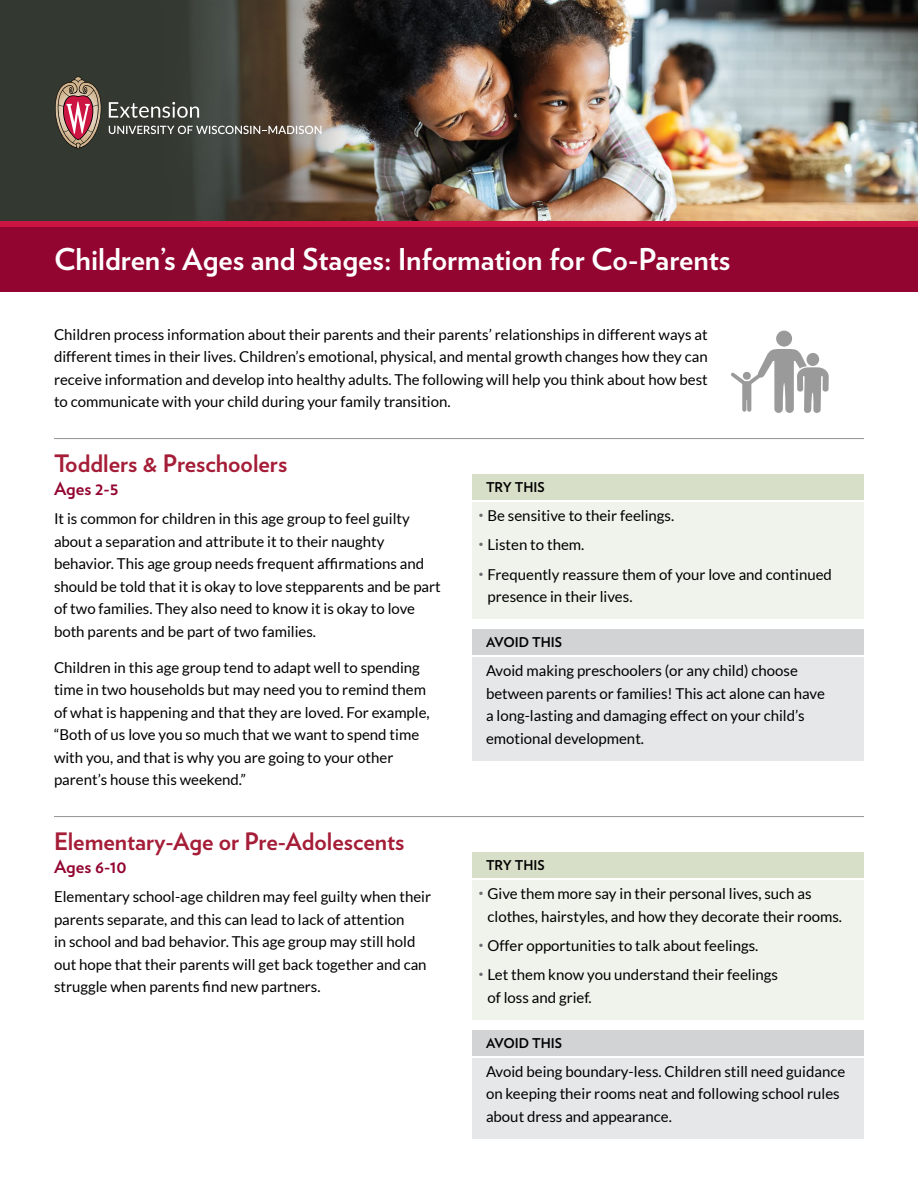
<style>
.page{position:relative;width:918px;height:1188px;background:#fff}
.page>*{position:absolute;margin:0;border:0;box-sizing:border-box;transform-origin:0 0}
.h1_doc_title{font:700 30px "Verlag";color:#fff}
.h2_1_col{font:700 24px "Verlag";color:#a51d37}
.h2_ages_1_col{font:700 18px "Verlag";color:#920530}
.p_span_columns{font:15px/22.5px "Lato";color:#000}
.p_do_bullet_list{font:15px/22.5px "Lato";color:#000}
.p_avoid{font:15px/22.5px "Lato";color:#000}
.h3_avoid_1_col{font:700 13.5px "Verlag";color:#000}
.h3_do_1_col{font:700 13.5px "Verlag";color:#000}
</style>
<div class="page">
<img style="left:0;top:0;width:918px;height:221px">
<div style="left:0;top:221px;width:918px;height:65px;background:#cd1543"></div>
<div style="left:0;top:227px;width:918px;height:65px;background:#920530"></div>
<svg style="left:53px;top:76px;width:50px;height:74px;background:#8b635f"></svg>
<svg style="left:109px;top:126px;width:213px;height:8px;background:#8b8b85"></svg>
<svg style="left:109px;top:102px;width:90px;height:16px"></svg>
<hr style="left:54px;top:438px;width:810px;height:1px;background:#939598">
<svg style="left:776px;top:331px;width:16px;height:16px"></svg>
<svg style="left:731px;top:349px;width:98px;height:64px"></svg>
<div style="left:472px;top:475px;width:392px;height:25px;background:#d8dfc8"></div>
<div style="left:472px;top:502px;width:392px;height:36px;background:#f0f3eb"></div>
<div style="left:472px;top:531px;width:392px;height:36px;background:#f0f3eb"></div>
<div style="left:472px;top:560px;width:392px;height:59px;background:#f0f3eb"></div>
<div style="left:472px;top:630px;width:392px;height:25px;background:#d1d3d4"></div>
<div style="left:472px;top:657px;width:392px;height:103px;background:#e6e7e8"></div>
<hr style="left:54px;top:816px;width:810px;height:1px;background:#939598">
<div style="left:472px;top:853px;width:392px;height:25px;background:#d8dfc8"></div>
<div style="left:472px;top:880px;width:392px;height:58px;background:#f0f3eb"></div>
<div style="left:472px;top:932px;width:392px;height:35px;background:#f0f3eb"></div>
<div style="left:472px;top:961px;width:392px;height:58px;background:#f0f3eb"></div>
<div style="left:472px;top:1030px;width:392px;height:25px;background:#d1d3d4"></div>
<div style="left:472px;top:1058px;width:392px;height:80px;background:#e6e7e8"></div>
<h1 class="h1_doc_title" style="left:54px;top:236px;width:678px">Children’s Ages and Stages: Information for Co-Parents</h1>
<p class="p_span_columns" style="left:54px;top:323px;width:655px;text-align:justify">Children process information about their parents and their parents’ relationships in different ways at different times in their lives. Children’s emotional, physical, and mental growth changes how they can receive information and develop into healthy adults. The following will help you think about how best to communicate with your child during your family transition.</p>
<h2 class="h2_1_col" style="left:54px;top:445px;width:235px">Toddlers &amp; Preschoolers</h2>
<h2 class="h2_ages_1_col" style="left:54px;top:474px;width:66px">Ages 2-5</h2>
<p class="p_span_columns" style="left:54px;top:507px;width:388px">It is common for children in this age group to feel guilty about a separation and attribute it to their naughty behavior. This age group needs frequent affirmations and should be told that it is okay to love stepparents and be part of two families. They also need to know it is okay to love both parents and be part of two families.</p>
<p class="p_span_columns" style="left:54px;top:656px;width:377px">Children in this age group tend to adapt well to spending time in two households but may need you to remind them of what is happening and that they are loved. For example, “Both of us love you so much that we want to spend time with you, and that is why you are going to your other parent’s house this weekend.”</p>
<h2 class="h2_1_col" style="left:54px;top:823px;width:352px">Elementary-Age or Pre-Adolescents</h2>
<h2 class="h2_ages_1_col" style="left:54px;top:852px;width:74px">Ages 6-10</h2>
<p class="p_span_columns" style="left:54px;top:885px;width:379px">Elementary school-age children may feel guilty when their parents separate, and this can lead to lack of attention<br>in school and bad behavior. This age group may still hold out hope that their parents will get back together and can struggle when parents find new partners.</p>
<h3 class="h3_do_1_col" style="left:486px;top:477px;width:60px">TRY THIS</h3>
<p class="p_do_bullet_list" style="left:478px;top:504px;width:197px"><sup>•</sup> Be sensitive to their feelings.</p>
<p class="p_do_bullet_list" style="left:478px;top:534px;width:107px"><sup>•</sup> Listen to them.</p>
<p class="p_do_bullet_list" style="left:488px;top:563px;width:346px;text-indent:-9px"><sup>•</sup> Frequently reassure them of your love and continued presence in their lives.</p>
<h3 class="h3_avoid_1_col" style="left:486px;top:632px;width:78px">AVOID THIS</h3>
<p class="p_avoid" style="left:486px;top:660px;width:340px">Avoid making preschoolers (or any child) choose between parents or families! This act alone can have a long-lasting and damaging effect on your child’s emotional development.</p>
<h3 class="h3_do_1_col" style="left:486px;top:855px;width:60px">TRY THIS</h3>
<p class="p_do_bullet_list" style="left:488px;top:882px;width:356px;text-indent:-9px"><sup>•</sup> Give them more say in their personal lives, such as clothes, hairstyles, and how they decorate their rooms.</p>
<p class="p_do_bullet_list" style="left:478px;top:934px;width:281px"><sup>•</sup> Offer opportunities to talk about feelings.</p>
<p class="p_do_bullet_list" style="left:488px;top:963px;width:292px;text-indent:-9px"><sup>•</sup> Let them know you understand their feelings of loss and grief.</p>
<h3 class="h3_avoid_1_col" style="left:486px;top:1032px;width:78px">AVOID THIS</h3>
<p class="p_avoid" style="left:486px;top:1060px;width:361px">Avoid being boundary-less. Children still need guidance on keeping their rooms neat and following school rules about dress and appearance.</p>
</div>
